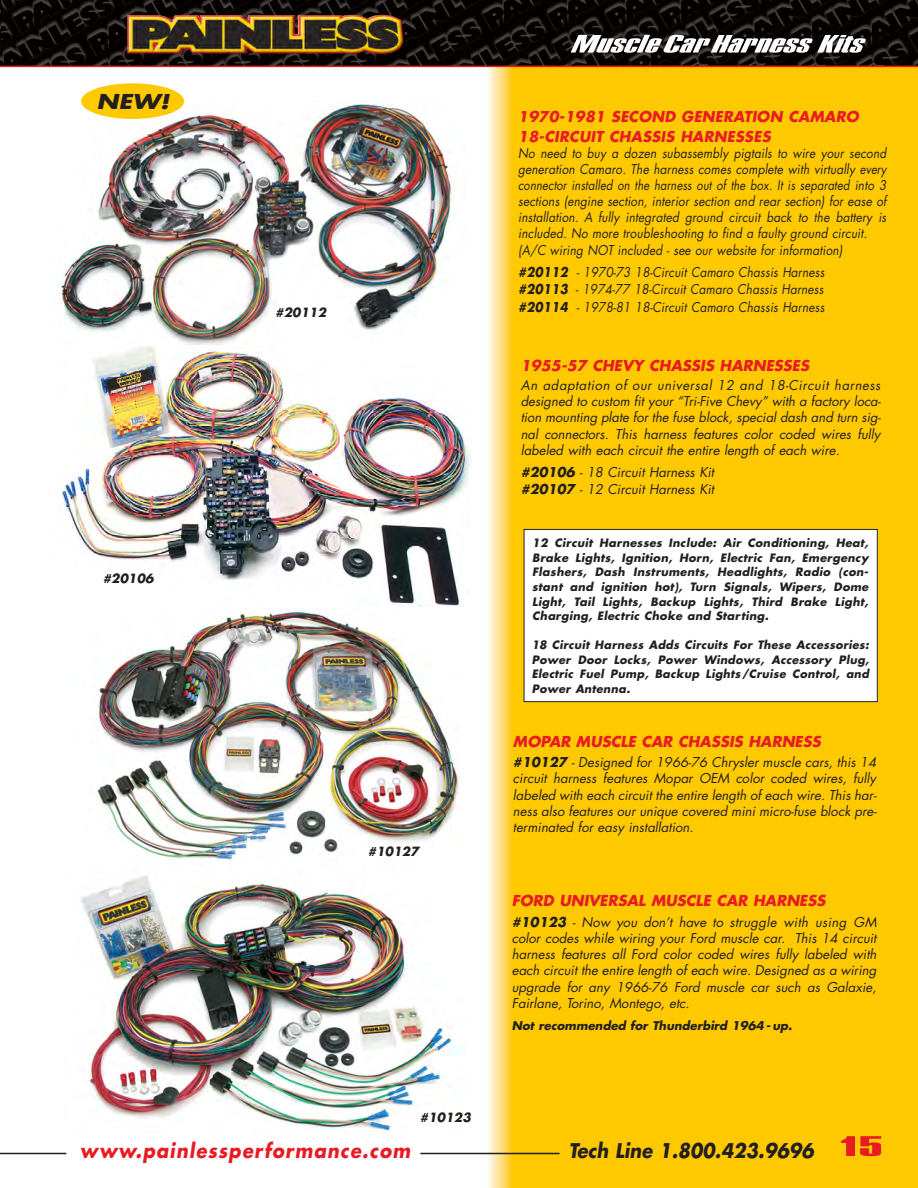
<style>
.page{position:relative;width:918px;height:1188px;background:#fff}
.page>*{position:absolute;margin:0;border:0;box-sizing:border-box;transform-origin:0 0}
.t1{font:italic 26.4px "Permanent Hea URWD";color:#fff;scale:2.13 1}
.t2{font:italic 700 19.95px "Futura";color:#231f1f;scale:1.25 1}
.t3{font:italic 700 19.8px "Futura";letter-spacing:.06em;color:#e81b23;scale:.91 1}
.t4{font:italic 700 19.8px "Futura";color:#231f1f;scale:.91 1}
.t5{font:italic 700 14.7px "Futura";color:#e81b23}
.t6{font:italic 700 14.55px/19px "Futura";letter-spacing:.015em;color:#e81b23}
.t7{font:italic 13.2px/16.2px "Futura";letter-spacing:.01em;color:#231f1f;text-align:justify}
.t8{font:italic 13.2px/16.2px "Futura";letter-spacing:.01em;color:#231f1f;scale:.9 1}
.t9{font:italic 700 12.3px "Futura";color:#231f1f}
.t10{font:italic 700 11.7px "Futura";color:#231f1f}
.t11{font:italic 700 11.25px/14.7px "Futura";letter-spacing:.025em;color:#231f1f;text-align:justify}
.s1{font-weight:700}
.s2{font-family:"Permanent Hea URWD";font-weight:400;font-style:normal;font-size:29.55px;color:#e81b23}
</style>
<div class="page">
<img style="left:0;top:0;width:918px;height:1188px">
<p class="t2" style="left:96px;top:92px;width:60px">NEW!</p>
<p class="t9" style="left:103px;top:573px;width:52px">#20106</p>
<p class="t9" style="left:275px;top:307px;width:52px">#20112</p>
<p class="t9" style="left:368px;top:845px;width:52px">#10127</p>
<p class="t9" style="left:420px;top:1111px;width:52px">#10123</p>
<p class="t1" style="left:569px;top:28px;width:142px">MuscleCarHarnessKits</p>
<p class="t6" style="left:518px;top:109px;width:342px">1970-1981 SECOND GENERATION CAMARO<br>18-CIRCUIT CHASSIS HARNESSES</p>
<p class="t8" style="left:518px;top:146px;width:411px">No need to buy a dozen subassembly pigtails to wire your second generation Camaro. The harness comes complete with virtually every connector installed on the harness out of the box. It is separated into 3 sections (engine section, interior section and rear section) for ease of installation. A fully integrated ground circuit back to the battery is included. No more troubleshooting to find a faulty ground circuit. (A/C wiring NOT included - see our website for information)</p>
<p class="t8" style="left:518px;top:264px;width:342px;line-height:17.5px;text-align:justify"><span class="s1">#20112</span> - 1970-73 18-Circuit Camaro Chassis Harness <span class="s1">#20113</span> - 1974-77 18-Circuit Camaro Chassis Harness <span class="s1">#20114</span> - 1978-81 18-Circuit Camaro Chassis Harness</p>
<p class="t5" style="left:521px;top:359px;width:290px">1955-57 CHEVY CHASSIS HARNESSES</p>
<p class="t7" style="left:521px;top:378px;width:362px">An adaptation of our universal 12 and 18-Circuit harness designed to custom fit your “Tri-Five Chevy” with a factory loca&shy;tion mounting plate for the fuse block, special dash and turn sig&shy;nal connectors. This harness features color coded wires fully labeled with each circuit the entire length of each wire.</p>
<p class="t7" style="left:521px;top:464px;width:195px;line-height:17.5px"><span class="s1">#20106</span> - 18 Circuit Harness Kit <span class="s1">#20107</span> - 12 Circuit Harness Kit</p>
<p class="t11" style="left:532px;top:536px;width:338px">12 Circuit Harnesses Include: Air Conditioning, Heat, Brake Lights, Ignition, Horn, Electric Fan, Emergency Flashers, Dash Instruments, Headlights, Radio (con&shy;stant and ignition hot), Turn Signals, Wipers, Dome Light, Tail Lights, Backup Lights, Third Brake Light, Charging, Electric Choke and Starting.</p>
<p class="t11" style="left:532px;top:638px;width:339px">18 Circuit Harness Adds Circuits For These Accessories:<br>Power Door Locks, Power Windows, Accessory Plug, Electric Fuel Pump, Backup Lights /Cruise Control, and Power Antenna.</p>
<p class="t5" style="left:513px;top:734px;width:309px">MOPAR MUSCLE CAR CHASSIS HARNESS</p>
<p class="t7" style="left:513px;top:755px;width:365px"><span class="s1">#10127</span> - Designed for 1966-76 Chrysler muscle cars, this 14 circuit harness features Mopar OEM color coded wires, fully labeled with each circuit the entire length of each wire. This har&shy;ness also features our unique covered mini micro-fuse block pre&shy;terminated for easy installation.</p>
<p class="t5" style="left:512px;top:894px;width:315px">FORD UNIVERSAL MUSCLE CAR HARNESS</p>
<p class="t7" style="left:512px;top:915px;width:366px"><span class="s1">#10123</span> - Now you don’t have to struggle with using GM color codes while wiring your Ford muscle car. This 14 circuit harness features all Ford color coded wires fully labeled with each circuit the entire length of each wire. Designed as a wiring upgrade for any 1966-76 Ford muscle car such as Galaxie, Fairlane, Torino, Montego, etc.</p>
<p class="t10" style="left:512px;top:1020px;width:282px">Not recommended for Thunderbird 1964 - up.</p>
<p class="t3" style="left:80px;top:1141px;width:364px">www.painlessperformance.com</p>
<p class="t4" style="left:569px;top:1141px;width:346px">Tech Line 1.800.423.9696 <span class="s2">15</span></p>
</div>
